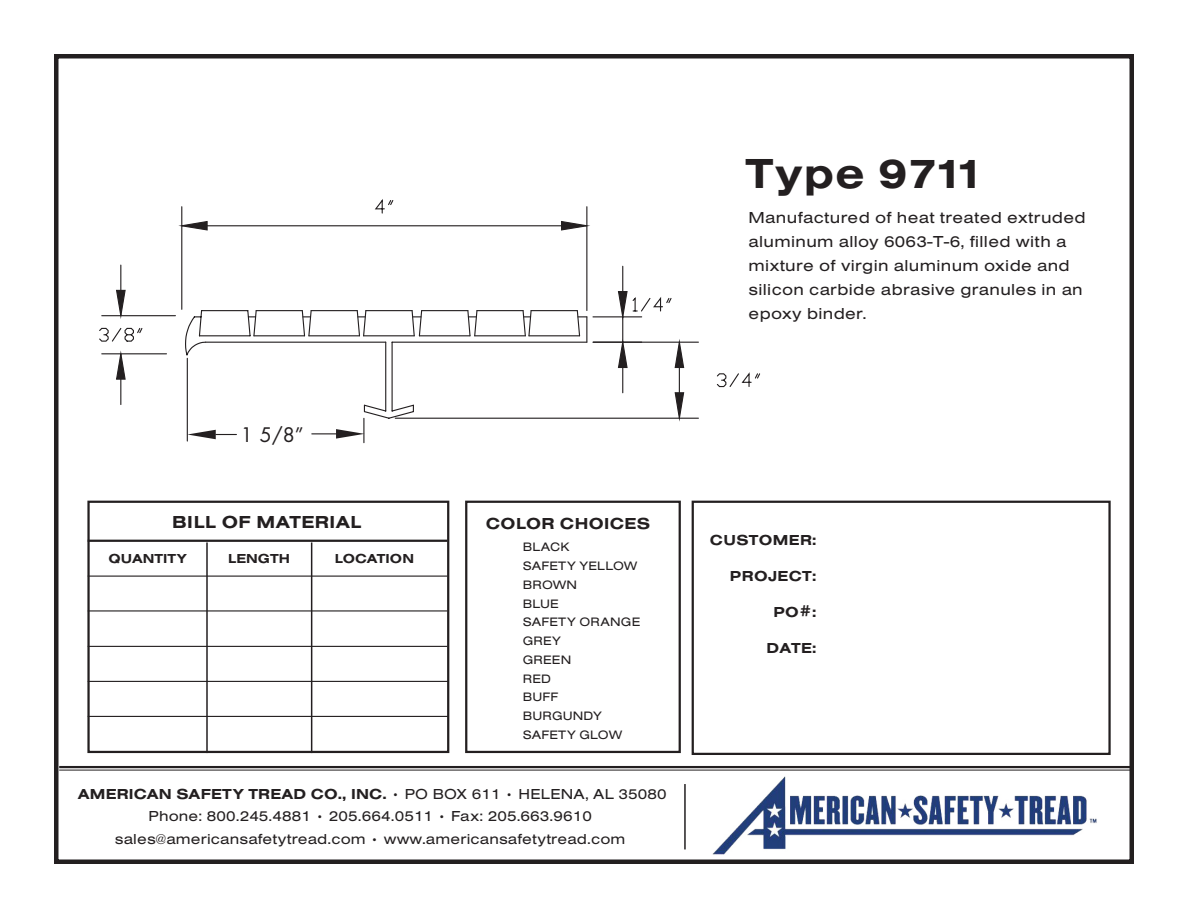
<style>
.page{position:relative;width:1188px;height:918px;background:#fff}
.page>*{position:absolute;margin:0;border:0;box-sizing:border-box;transform-origin:0 0}
.t1{font:43.5px "Sans Extended Medium DTC";letter-spacing:.02em;color:#231f20}
.t2{font:19.5px "Futura";color:#231f20}
.t3{font:18px "Sans Extended Medium DTC";letter-spacing:.02em;color:#231f20}
.t4{font:16.5px/24px "Sans Extended Regular DTC";letter-spacing:.02em;color:#231f20}
.t5{font:16.5px "Sans Extended Medium DTC";letter-spacing:.02em;color:#231f20}
.t6{font:15px/22.5px "Sans Extended Regular DTC";letter-spacing:.01em;color:#231f20;text-align:center}
.t7{font:15px "Sans Extended Medium DTC";letter-spacing:.01em;color:#231f20}
.t8{font:13.5px "Sans Extended Medium DTC";color:#231f20}
.t9{font:12.6px/18.8px "Sans Extended Regular DTC";letter-spacing:.01em;color:#231f20}
.s1{font-family:"Sans Extended Regular DTC"}
.s2{font-size:19.5px}
</style>
<div class="page">
<div style="left:465px;top:501px;width:216px;height:252px;border:2px solid #231f20"></div>
<div style="left:54px;top:54px;width:1080px;height:810px;border:4px solid #231f20"></div>
<div style="left:692px;top:501px;width:419px;height:254px;border:2px solid #231f20"></div>
<hr style="left:684px;top:784px;width:2px;height:65px;background:#231f20">
<hr style="left:59px;top:766px;width:1075px;height:2px;background:#231f20">
<hr style="left:59px;top:770px;width:1075px;height:1px;background:#231f20">
<div style="left:87px;top:501px;width:362px;height:252px;border:2px solid #231f20"></div>
<hr style="left:88px;top:540px;width:359px;height:2px;background:#231f20">
<hr style="left:88px;top:576px;width:359px;height:1px;background:#231f20">
<hr style="left:88px;top:610px;width:359px;height:2px;background:#231f20">
<hr style="left:88px;top:646px;width:359px;height:1px;background:#231f20">
<hr style="left:88px;top:681px;width:361px;height:1px;background:#231f20">
<hr style="left:88px;top:716px;width:361px;height:1px;background:#231f20">
<hr style="left:206px;top:542px;width:2px;height:211px;background:#231f20">
<hr style="left:311px;top:542px;width:1px;height:211px;background:#231f20">
<svg style="left:181px;top:199px;width:407px;height:66px"></svg>
<svg style="left:99px;top:265px;width:661px;height:178px"></svg>
<img style="left:712px;top:776px;width:385px;height:79px">
<p class="t2" style="left:241px;top:422px;width:65px">1 5/8”</p>
<p class="t3" style="left:172px;top:512px;width:191px">BILL OF MATERIAL</p>
<p class="t8" style="left:108px;top:551px;width:80px">QUANTITY</p>
<p class="t8" style="left:228px;top:551px;width:63px">LENGTH</p>
<p class="t8" style="left:335px;top:551px;width:81px">LOCATION</p>
<p class="t9" style="left:523px;top:538px;width:48px">BLACK<br>Safe</p>
<p class="t5" style="left:486px;top:515px;width:166px">COLOR CHOICES</p>
<p class="t9" style="left:558px;top:557px;width:32px">ty Yello</p>
<p class="t9" style="left:624px;top:557px;width:15px">w</p>
<p class="t9" style="left:523px;top:575px;width:53px">Brown<br>Blue<br>Safe</p>
<p class="t9" style="left:523px;top:613px;width:118px;text-indent:36px">ty Orange<br>Grey<br>Green<br>Re d<br>Buff<br>Burgundy<br>SAFETY GLOW</p>
<p class="t7" style="left:78px;top:785px;width:590px">AMERICAN SAFETY TREAD CO., INC. <span class="s1">• PO BOX 611 • HELENA, AL 35080</span></p>
<p class="t6" style="left:115px;top:805px;width:512px">Phone: 800.245.4881 • 205.664.0511 • Fax: 205.663.9610 sales@americansafetytread.com • www.americansafetytread.com</p>
<p class="t1" style="left:746px;top:150px;width:239px">TYPE 9711</p>
<p class="t4" style="left:749px;top:206px;width:338px">Manufactured of heat treated extruded aluminum alloy 6063-T-6, filled with a mixture of virgin aluminum oxide and silicon carbide abrasive granules in an epoxy binder.</p>
<p class="t7" style="left:710px;top:532px;width:14px">CUSTOMER</p>
<p class="t7" style="left:812px;top:532px;width:6px">:</p>
<p class="t7" style="left:730px;top:568px;width:60px">PROJECT</p>
<p class="t7" style="left:812px;top:568px;width:6px">:</p>
<p class="t7" style="left:773px;top:604px;width:45px">PO<span class="s2">#</span>:</p>
<p class="t7" style="left:767px;top:640px;width:25px">DATE</p>
<p class="t7" style="left:812px;top:640px;width:6px">:</p>
</div>
